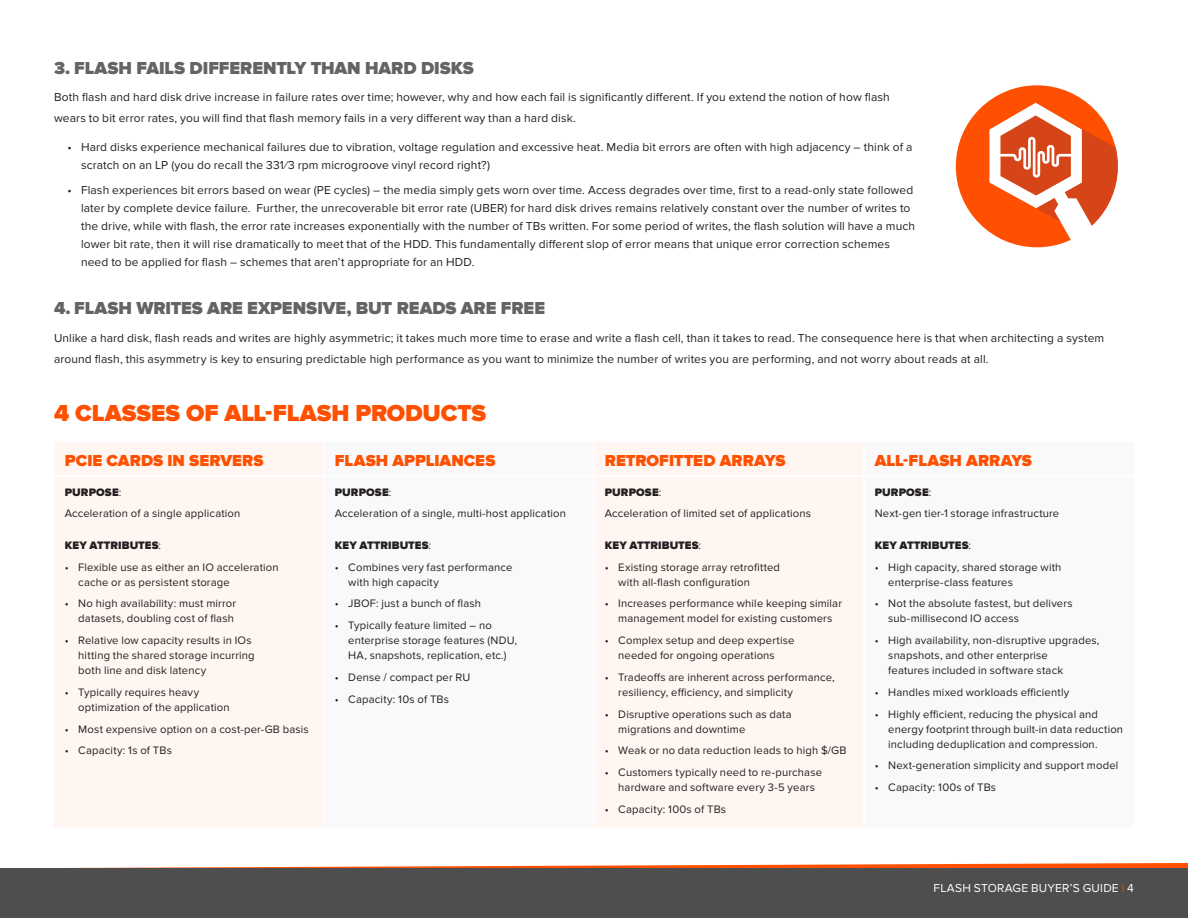
<style>
.page{position:relative;width:1188px;height:918px;background:#fff}
.page>*{position:absolute;margin:0;border:0;box-sizing:border-box;transform-origin:0 0}
.Heading_1{font:900 24px "Proxima Nova";letter-spacing:-.005em;color:#fe5000}
.t1{font:900 18px "Proxima Nova";letter-spacing:-.005em;color:#646464}
.Secondary_Table_Head{font:900 16.5px "Proxima Nova";letter-spacing:.005em;color:#fe5000}
.Body_Copy{font:12px/18px "Proxima Nova";letter-spacing:.01em;color:#231f20}
.t2{font:12px "Proxima Nova";letter-spacing:.02em;color:#fff}
.Body_Copy-2{font:11.25px/15px "Proxima Nova";letter-spacing:.015em;color:#231f20}
.Body_Copy-3{font:900 11.25px "Proxima Nova";letter-spacing:.01em;color:#231f20}
.s1{font-weight:400}
.s2{color:#fe5000}
</style>
<div class="page">
<div style="left:54px;top:442px;width:269px;height:385px;background:#fff6f2"></div>
<div style="left:595px;top:442px;width:268px;height:385px;background:#fff6f2"></div>
<hr style="left:54px;top:476px;width:270px;height:1px;background:#fff">
<hr style="left:594px;top:476px;width:270px;height:1px;background:#fff">
<div style="left:956px;top:85px;width:162px;height:162px;background:#ff4f00;border-radius:50%"></div>
<svg style="left:989px;top:103px;width:129px;height:145px"></svg>
<svg style="left:66px;top:863px;width:1122px;height:5px"></svg>
<div style="left:0;top:868px;width:1188px;height:50px;background:#4e4e4e"></div>
<p class="t1" style="left:54px;top:57px;width:421px">3. FLASH FAILS DIFFERENTLY THAN HARD DISKS</p>
<p class="Body_Copy" style="left:54px;top:87px;width:837px;line-height:21px">Both flash and hard disk drive increase in failure rates over time; however, why and how each fail is significantly different. If you extend the notion of how flash wears to bit error rates, you will find that flash memory fails in a very different way than a hard disk.</p>
<p class="Body_Copy" style="left:81px;top:138px;width:833px;text-indent:-14px">• Hard disks experience mechanical failures due to vibration, voltage regulation and excessive heat. Media bit errors are often with high adjacency – think of a scratch on an LP (you do recall the 331⁄3 rpm microgroove vinyl record right?)</p>
<p class="Body_Copy" style="left:81px;top:181px;width:836px;text-indent:-14px">• Flash experiences bit errors based on wear (PE cycles) – the media simply gets worn over time. Access degrades over time, first to a read-only state followed later by complete device failure. Further, the unrecoverable bit error rate (UBER) for hard disk drives remains relatively constant over the number of writes to the drive, while with flash, the error rate increases exponentially with the number of TBs written. For some period of writes, the flash solution will have a much lower bit rate, then it will rise dramatically to meet that of the HDD. This fundamentally different slop of error means that unique error correction schemes need to be applied for flash – schemes that aren’t appropriate for an HDD.</p>
<p class="t1" style="left:54px;top:298px;width:493px">4. FLASH WRITES ARE EXPENSIVE, BUT READS ARE FREE</p>
<p class="Body_Copy" style="left:54px;top:327px;width:1052px;line-height:21px">Unlike a hard disk, flash reads and writes are highly asymmetric; it takes much more time to erase and write a flash cell, than it takes to read. The consequence here is that when architecting a system around flash, this asymmetry is key to ensuring predictable high performance as you want to minimize the number of writes you are performing, and not worry about reads at all.</p>
<p class="Heading_1" style="left:54px;top:400px;width:434px">4 CLASSES OF ALL-FLASH PRODUCTS</p>
<p class="Secondary_Table_Head" style="left:65px;top:451px;width:200px">PCIE CARDS IN SERVERS</p>
<p class="Secondary_Table_Head" style="left:335px;top:451px;width:162px">FLASH APPLIANCES</p>
<p class="Secondary_Table_Head" style="left:605px;top:451px;width:182px">RETROFITTED ARRAYS</p>
<p class="Secondary_Table_Head" style="left:875px;top:451px;width:159px">ALL-FLASH ARRAYS</p>
<p class="Body_Copy-3" style="left:65px;top:486px;width:58px">PURPOSE<span class="s1">:</span></p>
<p class="Body_Copy-2" style="left:65px;top:506px;width:177px">Acceleration of a single application</p>
<p class="Body_Copy-3" style="left:65px;top:539px;width:98px">KEY ATTRIBUTES<span class="s1">:</span></p>
<p class="Body_Copy-2" style="left:78px;top:560px;width:202px;text-indent:-14px">• Flexible use as either an IO acceleration cache or as persistent storage</p>
<p class="Body_Copy-2" style="left:65px;top:596px;width:173px;text-align:right">• No high availability: must mirror datasets, doubling cost of flash</p>
<p class="Body_Copy-2" style="left:78px;top:633px;width:178px;text-indent:-14px">• Relative low capacity results in IOs hitting the shared storage incurring both line and disk latency</p>
<p class="Body_Copy-2" style="left:78px;top:685px;width:153px;text-indent:-14px">• Typically requires heavy optimization of the application</p>
<p class="Body_Copy-2" style="left:65px;top:722px;width:246px">• Most expensive option on a cost-per-GB basis</p>
<p class="Body_Copy-2" style="left:65px;top:743px;width:109px">• Capacity: 1s of TBs</p>
<p class="Body_Copy-3" style="left:335px;top:486px;width:58px">PURPOSE<span class="s1">:</span></p>
<p class="Body_Copy-2" style="left:335px;top:506px;width:233px">Acceleration of a single, multi-host application</p>
<p class="Body_Copy-3" style="left:335px;top:539px;width:98px">KEY ATTRIBUTES<span class="s1">:</span></p>
<p class="Body_Copy-2" style="left:348px;top:560px;width:166px;text-indent:-14px">• Combines very fast performance with high capacity</p>
<p class="Body_Copy-2" style="left:335px;top:596px;width:148px">• JBOF: just a bunch of flash</p>
<p class="Body_Copy-2" style="left:348px;top:618px;width:170px;text-indent:-14px">• Typically feature limited – no enterprise storage features (NDU,<br>HA, snapshots, replication, etc.)</p>
<p class="Body_Copy-2" style="left:335px;top:670px;width:137px">• Dense / compact per RU</p>
<p class="Body_Copy-2" style="left:335px;top:692px;width:116px">• Capacity: 10s of TBs</p>
<p class="Body_Copy-3" style="left:605px;top:486px;width:58px">PURPOSE<span class="s1">:</span></p>
<p class="Body_Copy-2" style="left:605px;top:506px;width:208px">Acceleration of limited set of applications</p>
<p class="Body_Copy-3" style="left:605px;top:539px;width:98px">KEY ATTRIBUTES<span class="s1">:</span></p>
<p class="Body_Copy-2" style="left:618px;top:560px;width:163px;text-indent:-14px">• Existing storage array retrofitted with all-flash configuration</p>
<p class="Body_Copy-2" style="left:605px;top:596px;width:239px;text-align:center">• Increases performance while keeping similar management model for existing customers</p>
<p class="Body_Copy-2" style="left:605px;top:633px;width:191px;text-align:center">• Complex setup and deep expertise needed for ongoing operations</p>
<p class="Body_Copy-2" style="left:618px;top:670px;width:218px;text-indent:-14px">• Tradeoffs are inherent across performance, resiliency, efficiency, and simplicity</p>
<p class="Body_Copy-2" style="left:618px;top:707px;width:175px;text-indent:-14px">• Disruptive operations such as data migrations and downtime</p>
<p class="Body_Copy-2" style="left:605px;top:743px;width:243px">• Weak or no data reduction leads to high $/GB</p>
<p class="Body_Copy-2" style="left:605px;top:765px;width:219px;text-align:center">• Customers typically need to re-purchase hardware and software every 3-5 years</p>
<p class="Body_Copy-2" style="left:605px;top:802px;width:123px">• Capacity: 100s of TBs</p>
<p class="Body_Copy-3" style="left:875px;top:486px;width:58px">PURPOSE<span class="s1">:</span></p>
<p class="Body_Copy-2" style="left:875px;top:506px;width:186px">Next-gen tier-1 storage infrastructure</p>
<p class="Body_Copy-3" style="left:875px;top:539px;width:98px">KEY ATTRIBUTES<span class="s1">:</span></p>
<p class="Body_Copy-2" style="left:888px;top:560px;width:175px;text-indent:-14px">• High capacity, shared storage with enterprise-class features</p>
<p class="Body_Copy-2" style="left:888px;top:596px;width:186px;text-indent:-14px">• Not the absolute fastest, but delivers sub-millisecond IO access</p>
<p class="Body_Copy-2" style="left:888px;top:633px;width:213px;text-indent:-14px">• High availability, non-disruptive upgrades, snapshots, and other enterprise<br>features included in software stack</p>
<p class="Body_Copy-2" style="left:875px;top:685px;width:196px">• Handles mixed workloads efficiently</p>
<p class="Body_Copy-2" style="left:888px;top:707px;width:236px;text-indent:-14px">• Highly efficient, reducing the physical and energy footprint through built-in data reduction including deduplication and compression.</p>
<p class="Body_Copy-2" style="left:875px;top:758px;width:245px">• Next-generation simplicity and support model</p>
<p class="Body_Copy-2" style="left:875px;top:780px;width:123px">• Capacity: 100s of TBs</p>
<p class="t2" style="left:934px;top:881px;width:202px">FLASH STORAGE BUYER’S GUIDE <span class="s2">|</span> 4</p>
</div>
